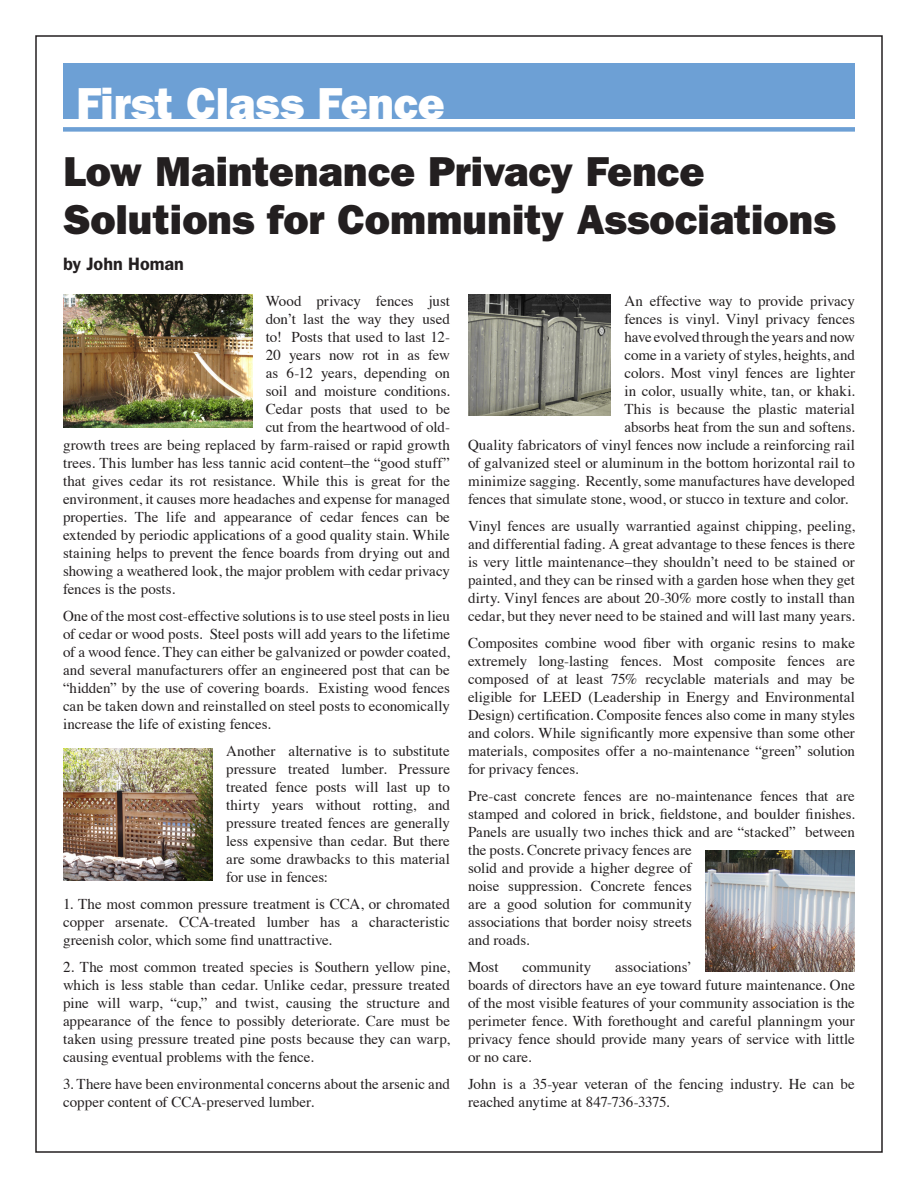
<style>
.page{position:relative;width:918px;height:1188px;background:#fff}
.page>*{position:absolute;margin:0;border:0;box-sizing:border-box;transform-origin:0 0}
.t1{font:800 45px "Franklin Gothic";letter-spacing:-.005em;color:#fff}
.t2{font:800 42px/48px "Franklin Gothic";color:#231f20}
.t3{font:600 18px "Franklin Gothic";color:#231f20}
.t4{font:15px/18px "Times";color:#231f20;text-align:justify}
</style>
<div class="page">
<div style="left:63px;top:63px;width:792px;height:55px;background:#6da0d5"></div>
<div style="left:63px;top:127px;width:792px;height:5px;background:#6da0d5"></div>
<img style="left:63px;top:295px;width:189px;height:132px">
<img style="left:63px;top:748px;width:150px;height:132px">
<img style="left:468px;top:295px;width:143px;height:120px">
<img style="left:705px;top:850px;width:150px;height:121px">
<p class="t1" style="left:76px;top:78px;width:370px">First Class Fence</p>
<p class="t2" style="left:63px;top:147px;width:774px">Low Maintenance Privacy Fence<br>Solutions for Community Associations</p>
<p class="t3" style="left:63px;top:254px;width:123px">by John Homan</p>
<p class="t4" style="left:266px;top:291px;width:186px">Wood privacy fences just</p>
<p class="t4" style="left:266px;top:309px;width:186px">don’t last the way they used</p>
<p class="t4" style="left:266px;top:327px;width:186px">to! Posts that used to last 12-</p>
<p class="t4" style="left:266px;top:345px;width:186px">20 years now rot in as few</p>
<p class="t4" style="left:266px;top:363px;width:186px">as 6-12 years, depending on</p>
<p class="t4" style="left:266px;top:381px;width:186px">soil and moisture conditions.</p>
<p class="t4" style="left:266px;top:399px;width:186px">Cedar posts that used to be</p>
<p class="t4" style="left:266px;top:417px;width:186px">cut from the heartwood of old-</p>
<p class="t4" style="left:63px;top:435px;width:388px">growth trees are being replaced by farm-raised or rapid growth</p>
<p class="t4" style="left:63px;top:453px;width:388px">trees. This lumber has less tannic acid content–the “good stuff”</p>
<p class="t4" style="left:63px;top:471px;width:389px">that gives cedar its rot resistance. While this is great for the</p>
<p class="t4" style="left:63px;top:489px;width:389px">environment, it causes more headaches and expense for managed</p>
<p class="t4" style="left:63px;top:507px;width:388px">properties. The life and appearance of cedar fences can be</p>
<p class="t4" style="left:63px;top:525px;width:388px">extended by periodic applications of a good quality stain. While</p>
<p class="t4" style="left:63px;top:543px;width:388px">staining helps to prevent the fence boards from drying out and</p>
<p class="t4" style="left:63px;top:561px;width:389px">showing a weathered look, the major problem with cedar privacy</p>
<p class="t4" style="left:63px;top:579px;width:114px">fences is the posts.</p>
<p class="t4" style="left:63px;top:606px;width:389px">One of the most cost-effective solutions is to use steel posts in lieu of cedar or wood posts. Steel posts will add years to the lifetime of a wood fence. They can either be galvanized or powder coated, and several manufacturers offer an engineered post that can be “hidden” by the use of covering boards. Existing wood fences can be taken down and reinstalled on steel posts to economically increase the life of existing fences.</p>
<p class="t4" style="left:226px;top:741px;width:225px">Another alternative is to substitute pressure treated lumber. Pressure treated fence posts will last up to thirty years without rotting, and pressure treated fences are generally less expensive than cedar. But there are some drawbacks to this material for use in fences:</p>
<p class="t4" style="left:63px;top:894px;width:388px">1. The most common pressure treatment is CCA, or chromated copper arsenate. CCA-treated lumber has a characteristic greenish color, which some find unattractive.</p>
<p class="t4" style="left:63px;top:957px;width:389px">2. The most common treated species is Southern yellow pine, which is less stable than cedar. Unlike cedar, pressure treated pine will warp, “cup,” and twist, causing the structure and appearance of the fence to possibly deteriorate. Care must be taken using pressure treated pine posts because they can warp, causing eventual problems with the fence.</p>
<p class="t4" style="left:63px;top:1074px;width:389px">3. There have been environmental concerns about the arsenic and copper content of CCA-preserved lumber.</p>
<p class="t4" style="left:624px;top:291px;width:232px">An effective way to provide privacy</p>
<p class="t4" style="left:624px;top:309px;width:232px">fences is vinyl. Vinyl privacy fences</p>
<p class="t4" style="left:624px;top:327px;width:232px">have evolved through the years and now</p>
<p class="t4" style="left:624px;top:345px;width:232px">come in a variety of styles, heights, and</p>
<p class="t4" style="left:624px;top:363px;width:232px">colors. Most vinyl fences are lighter</p>
<p class="t4" style="left:624px;top:381px;width:232px">in color, usually white, tan, or khaki.</p>
<p class="t4" style="left:624px;top:399px;width:232px">This is because the plastic material</p>
<p class="t4" style="left:624px;top:417px;width:232px">absorbs heat from the sun and softens.</p>
<p class="t4" style="left:468px;top:435px;width:388px">Quality fabricators of vinyl fences now include a reinforcing rail</p>
<p class="t4" style="left:468px;top:453px;width:388px">of galvanized steel or aluminum in the bottom horizontal rail to</p>
<p class="t4" style="left:468px;top:471px;width:388px">minimize sagging. Recently, some manufactures have developed</p>
<p class="t4" style="left:468px;top:489px;width:382px">fences that simulate stone, wood, or stucco in texture and color.</p>
<p class="t4" style="left:468px;top:516px;width:389px">Vinyl fences are usually warrantied against chipping, peeling, and differential fading. A great advantage to these fences is there is very little maintenance–they shouldn’t need to be stained or painted, and they can be rinsed with a garden hose when they get dirty. Vinyl fences are about 20-30% more costly to install than cedar, but they never need to be stained and will last many years.</p>
<p class="t4" style="left:468px;top:633px;width:389px">Composites combine wood fiber with organic resins to make extremely long-lasting fences. Most composite fences are composed of at least 75% recyclable materials and may be eligible for LEED (Leadership in Energy and Environmental Design) certification. Composite fences also come in many styles and colors. While significantly more expensive than some other materials, composites offer a no-maintenance “green” solution for privacy fences.</p>
<p class="t4" style="left:468px;top:786px;width:389px;text-align:left">Pre-cast concrete fences are no-maintenance fences that are stamped and colored in brick, fieldstone, and boulder finishes.<br>Panels are usually two inches thick and are “stacked” between the posts. Concrete privacy fences are<br>solid and provide a higher degree of<br>noise suppression. Concrete fences<br>are a good solution for community<br>associations that border noisy streets<br>and roads.</p>
<p class="t4" style="left:468px;top:957px;width:32px">Most</p>
<p class="t4" style="left:522px;top:957px;width:70px">community</p>
<p class="t4" style="left:468px;top:957px;width:389px;text-align:left;text-indent:147px">associations’<br>boards of directors have an eye toward future maintenance. One of the most visible features of your community association is the perimeter fence. With forethought and careful planningm your privacy fence should provide many years of service with little or no care.</p>
<p class="t4" style="left:468px;top:1074px;width:388px">John is a 35-year veteran of the fencing industry. He can be reached anytime at 847-736-3375.</p>
</div>
